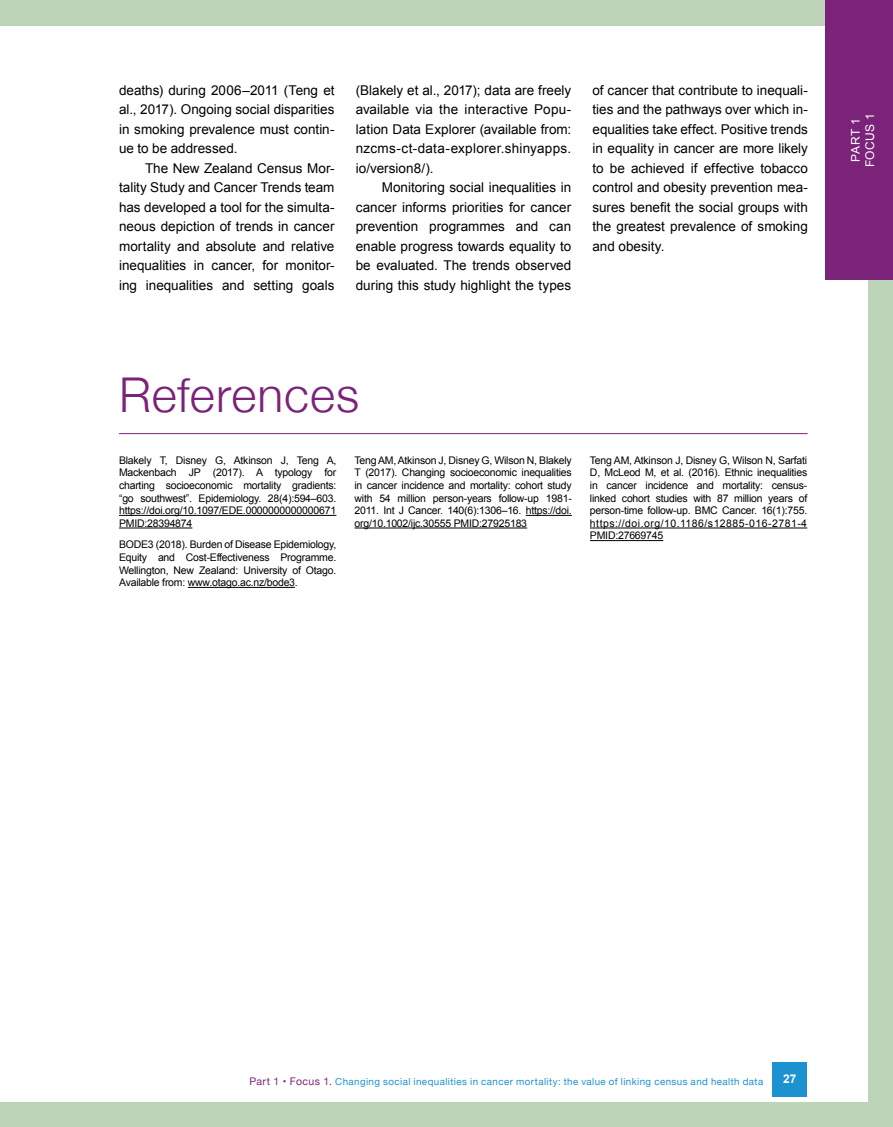
<style>
.page{position:relative;width:893px;height:1127px;background:#bdd4b9}
.page>*{position:absolute;margin:0;border:0;box-sizing:border-box;transform-origin:0 0}
.t1{font:300 48px "Helvetica Neue";letter-spacing:.02em;color:#7b2379}
.t2{font:13.5px/19.5px "Arial";color:#000;text-align:justify}
.t3{font:12px/14.4px "Arial";letter-spacing:.035em;color:#fff;text-align:center}
.t4{font:700 12px "Arial";color:#fff}
.t5{font:10.5px/12.6px "Arial";letter-spacing:-.02em;color:#000;text-align:justify}
.t6{font:9.75px "Helvetica Neue";letter-spacing:.045em;color:#1c92d1}
.s1{font-size:10.5px;color:#7b2379}
</style>
<div class="page">
<div style="left:0;top:26px;width:867px;height:1075px;background:#fff"></div>
<div style="left:773px;top:1062px;width:34px;height:34px;background:#1c92d1"></div>
<div style="left:825px;top:0;width:68px;height:280px;background:#7b2379"></div>
<hr style="left:119px;top:515px;width:217px;height:1px;background:#000">
<hr style="left:119px;top:528px;width:73px;height:1px;background:#000">
<hr style="left:188px;top:587px;width:107px;height:1px;background:#000">
<hr style="left:526px;top:515px;width:46px;height:1px;background:#000">
<hr style="left:354px;top:528px;width:173px;height:1px;background:#000">
<hr style="left:590px;top:528px;width:217px;height:1px;background:#000">
<hr style="left:590px;top:540px;width:73px;height:1px;background:#000">
<hr style="left:119px;top:433px;width:689px;height:1px;background:#7b2379">
<p class="t2" style="left:119px;top:81px;width:217px">deaths) during 2006–2011 (Teng et al., 2017). Ongoing social disparities in smoking prevalence must contin&shy;ue to be addressed.</p>
<p class="t2" style="left:119px;top:158px;width:217px;text-indent:26px">The New Zealand Census Mor&shy;tality Study and Cancer Trends team has developed a tool for the simulta&shy;neous depiction of trends in cancer mortality and absolute and relative inequalities in cancer, for monitor&shy;ing inequalities and setting goals</p>
<p class="t2" style="left:356px;top:80px;width:217px">(Blakely et al., 2017); data are freely available via the interactive Popu&shy;lation Data Explorer (available from: nzcms-ct-data-explorer.shinyapps. io/version8/).</p>
<p class="t2" style="left:356px;top:178px;width:217px;text-indent:26px">Monitoring social inequalities in cancer informs priorities for cancer prevention programmes and can enable progress towards equality to be evaluated. The trends observed during this study highlight the types</p>
<p class="t2" style="left:592px;top:80px;width:217px">of cancer that contribute to inequali&shy;ties and the pathways over which in&shy;equalities take effect. Positive trends in equality in cancer are more likely to be achieved if effective tobacco control and obesity prevention mea&shy;sures benefit the social groups with the greatest prevalence of smoking and obesity.</p>
<h1 class="t1" style="left:119px;top:356px;width:242px">References</h1>
<p class="t5" style="left:119px;top:454px;width:219px">Blakely T, Disney G, Atkinson J, Teng A, Mackenbach JP (2017). A typology for charting socioeconomic mortality gradients: “go southwest”. Epidemiology. 28(4):594–603. https://doi.org/10.1097/EDE.0000000000000671<br>PMID:28394874</p>
<p class="t5" style="left:119px;top:538px;width:219px">BODE3 (2018). Burden of Disease Epidemiology, Equity and Cost-Effectiveness Programme.<br>Wellington, New Zealand: University of Otago.<br>Available from: www.otago.ac.nz/bode3.</p>
<p class="t5" style="left:354px;top:454px;width:219px">Teng AM, Atkinson J, Disney G, Wilson N, Blakely T (2017). Changing socioeconomic inequalities in cancer incidence and mortality: cohort study with 54 million person-years follow-up 1981- 2011. Int J Cancer. 140(6):1306–16. https://doi. org/10.1002/ijc.30555 PMID:27925183</p>
<p class="t5" style="left:590px;top:454px;width:219px">Teng AM, Atkinson J, Disney G, Wilson N, Sarfati D, McLeod M, et al. (2016). Ethnic inequalities in cancer incidence and mortality: census&shy;linked cohort studies with 87 million years of person-time follow-up. BMC Cancer. 16(1):755. https://doi.org/10.1186/s12885-016-2781-4<br>PMID:27669745</p>
<p class="t3" style="left:849px;top:167px;width:56px;rotate:-90deg">PART 1<br>FOCUS 1</p>
<p class="t6" style="left:249px;top:1074px;width:515px"><span class="s1">Part 1 • Focus 1.</span> Changing social inequalities in cancer mortality: the value of linking census and health data</p>
<p class="t4" style="left:783px;top:1071px;width:15px">27</p>
</div>
